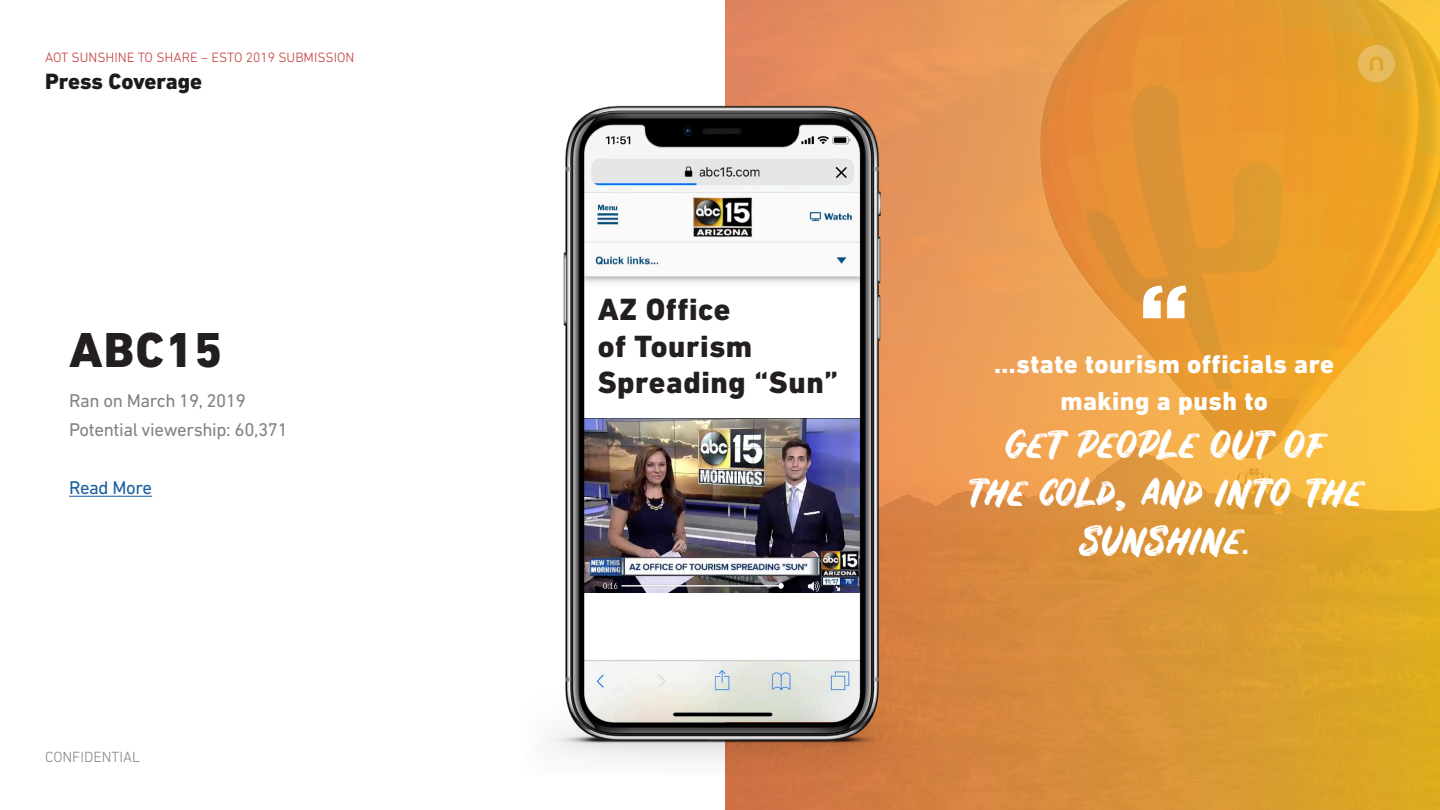
<style>
.page{position:relative;width:1440px;height:810px;background:#fff}
.page>*{position:absolute;margin:0;border:0;box-sizing:border-box;transform-origin:0 0}
.t1{font:900 90px "Gotham";color:#fff}
.t2{font:800 50px "DIN Next LT Pro";letter-spacing:.02em;color:#231f20}
.t3{font:40px/48px "Rustico";letter-spacing:.02em;color:#fff;text-align:center}
.t4{font:800 31.25px/36.5px "DIN Next LT Pro";letter-spacing:.02em;color:#231f20}
.t5{font:800 26.25px "DIN Next LT Pro";letter-spacing:.02em;color:#fff}
.t6{font:800 22.5px "DIN Next LT Pro";color:#1b1b1c}
.t7{font:18.75px "DIN Next LT Pro";letter-spacing:-.02em;color:#808285}
.t8{font:18.75px "DIN Next LT Pro";letter-spacing:-.02em;color:#175d9e}
.t9{font:300 15px "DIN Next LT Pro";color:#808285}
.t10{font:300 13.75px "DIN Next LT Pro";color:#c2342e}
.s1{font-family:"DIN Next LT Pro";font-weight:800;font-size:26.25px}
</style>
<div class="page">
<svg style="left:725px;top:0;width:715px;height:810px;background:#e49b3b"></svg>
<svg style="left:1358px;top:45px;width:37px;height:37px"></svg>
<hr style="left:69px;top:496px;width:83px;height:1px;background:#175d9e">
<img style="left:546px;top:80px;width:373px;height:694px">
<img style="left:590px;top:577px;width:264px;height:18px">
<p class="t10" style="left:45px;top:49px;width:311px">AOT SUNSHINE TO SHARE – ESTO 2019 SUBMISSION</p>
<p class="t6" style="left:45px;top:68px;width:159px">Press Coverage</p>
<p class="t2" style="left:69px;top:320px;width:155px">ABC15</p>
<p class="t7" style="left:69px;top:390px;width:179px">Ran on March 19, 2019</p>
<p class="t7" style="left:69px;top:419px;width:220px">Potential viewership: 60,371</p>
<p class="t8" style="left:69px;top:477px;width:85px">Read More</p>
<p class="t9" style="left:45px;top:749px;width:97px">CONFIDENTIAL</p>
<p class="t4" style="left:598px;top:291px;width:242px">AZ Office<br>of Tourism<br>Spreading “Sun”</p>
<p class="t1" style="left:1140px;top:255px;width:51px">“</p>
<p class="t5" style="left:994px;top:349px;width:342px">...state tourism officials are</p>
<p class="t5" style="left:1060px;top:385px;width:209px">making a push to</p>
<p class="t3" style="left:966px;top:420px;width:397px">GET PEOPLE OUT OF<br>THE COLD, AND INTO THE<br>SUNSHINE<span class="s1">.</span></p>
</div>
